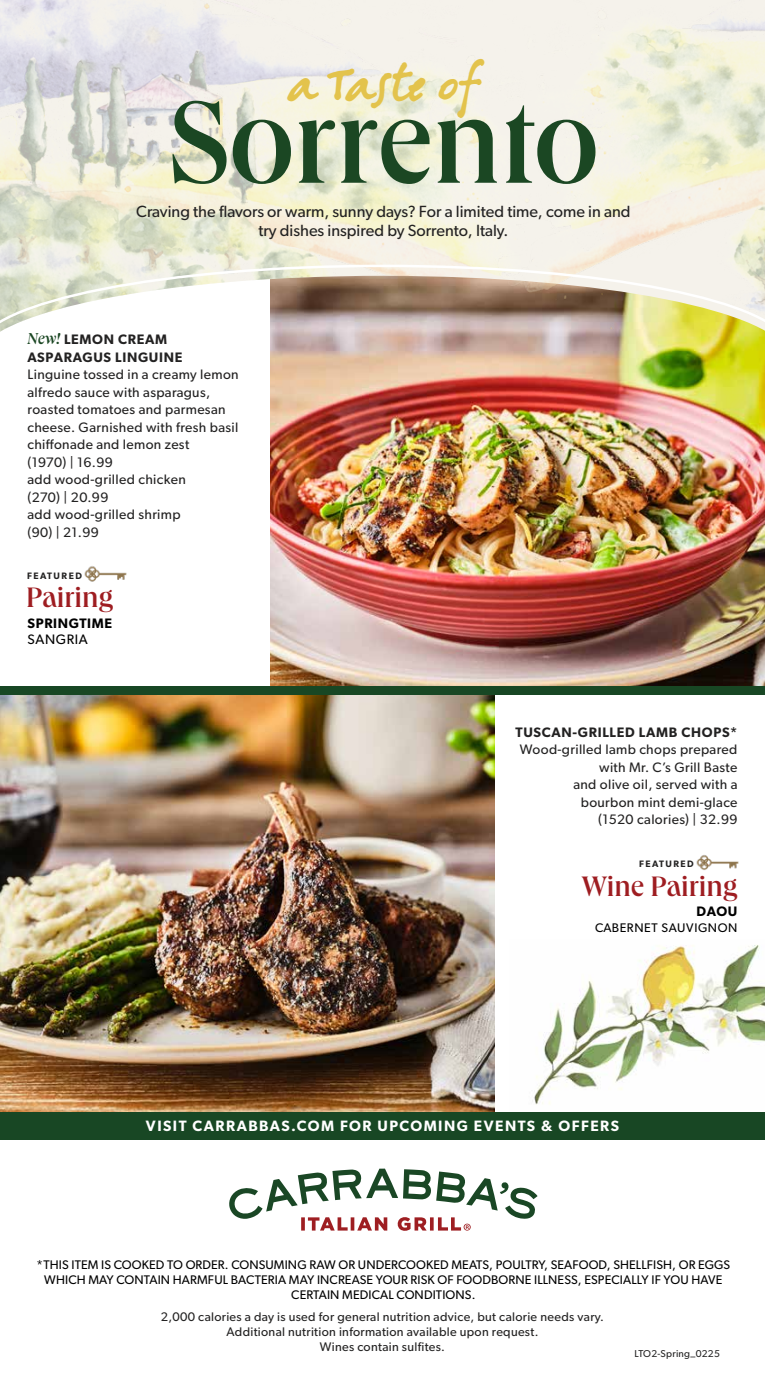
<style>
.page{position:relative;width:765px;height:1373px;background:#fff}
.page>*{position:absolute;margin:0;border:0;box-sizing:border-box;transform-origin:0 0}
.t1{font:500 120.62px "Queens";color:#1b4723}
.t2{font:44.25px "Berranger Hand ITC Std";letter-spacing:-.005em;color:#e3c34c}
.t3{font:500 29px "Queens";color:#9e1d21}
.t4{font:16.25px/18.8px "Gibson";color:#232222;text-align:center}
.t5{font:600 15px "Gibson";letter-spacing:.1em;color:#fff}
.t6{font:13.75px/17.5px "Gibson";letter-spacing:.025em;color:#232222;text-align:right}
.t7{font:600 13.75px/17.5px "Gibson";letter-spacing:.05em;color:#232222}
.t8{font:600 13.75px "Gibson";letter-spacing:.05em;color:#000}
.t9{font:13.75px "Gibson";letter-spacing:.05em;color:#000}
.t10{font:12.5px/15px "Gibson";letter-spacing:.01em;color:#000;text-align:center}
.t11{font:12.5px/15px "Gibson";letter-spacing:.025em;color:#232222;text-align:center}
.t12{font:12.5px "Gibson";letter-spacing:.05em;color:#000}
.t13{font:10px "Gibson";letter-spacing:.025em;color:#232222}
.t14{font:600 9.38px "Gibson";letter-spacing:.16em;color:#232222}
.s1{font-family:"Queens";font-weight:500;font-style:italic;font-size:16.25px;color:#1b4723}
</style>
<div class="page">
<img style="left:0;top:694px;width:495px;height:418px">
<img style="left:270px;top:356px;width:495px;height:330px">
<img style="left:696px;top:855px;width:43px;height:15px">
<img style="left:534px;top:945px;width:231px;height:160px">
<div style="left:0;top:1112px;width:765px;height:28px;background:#184724"></div>
<div style="left:0;top:686px;width:765px;height:8px;background:#184724"></div>
<img style="left:84px;top:566px;width:43px;height:16px">
<svg style="left:270px;top:348px;width:495px;height:8px;background:#cdbb87"></svg>
<svg style="left:0;top:0;width:765px;height:348px;background:#e7e4d5"></svg>
<svg style="left:229px;top:1168px;width:309px;height:63px"></svg>
<h2 class="t2" style="left:287px;top:53px;width:195px">a Taste of</h2>
<h1 class="t1" style="left:168px;top:65px;width:432px">Sorrento</h1>
<p class="t4" style="left:136px;top:202px;width:496px">Craving the flavors or warm, sunny days? For a limited time, come in and try dishes inspired by Sorrento, Italy.</p>
<p class="t7" style="left:27px;top:330px;width:156px"><span class="s1">New!</span> LEMON CREAM<br>ASPARAGUS LINGUINE</p>
<p class="t6" style="left:27px;top:366px;width:213px;text-align:left">Linguine tossed in a creamy lemon alfredo sauce with asparagus, roasted tomatoes and parmesan cheese. Garnished with fresh basil chiffonade and lemon zest<br>(1970) | 16.99<br>add wood-grilled chicken<br>(270) | 20.99<br>add wood-grilled shrimp<br>(90) | 21.99</p>
<p class="t14" style="left:27px;top:570px;width:56px">FEATURED</p>
<h3 class="t3" style="left:26px;top:579px;width:88px">Pairing</h3>
<p class="t8" style="left:27px;top:615px;width:86px">SPRINGTIME</p>
<p class="t9" style="left:27px;top:631px;width:62px">SANGRIA</p>
<p class="t7" style="left:516px;top:723px;width:223px">TUSCAN-GRILLED LAMB CHOPS*</p>
<p class="t6" style="left:520px;top:740px;width:219px">Wood-grilled lamb chops prepared with Mr. C’s Grill Baste<br>and olive oil, served with a bourbon mint demi-glace<br>(1520 calories) | 32.99</p>
<p class="t14" style="left:639px;top:858px;width:56px">FEATURED</p>
<h3 class="t3" style="left:582px;top:867px;width:157px">Wine Pairing</h3>
<p class="t8" style="left:697px;top:903px;width:42px">DAOU</p>
<p class="t12" style="left:595px;top:920px;width:144px">CABERNET SAUVIGNON</p>
<p class="t5" style="left:146px;top:1117px;width:475px">VISIT CARRABBAS.COM FOR UPCOMING EVENTS &amp; OFFERS</p>
<p class="t10" style="left:37px;top:1257px;width:695px">*THIS ITEM IS COOKED TO ORDER. CONSUMING RAW OR UNDERCOOKED MEATS, POULTRY, SEAFOOD, SHELLFISH, OR EGGS<br>WHICH MAY CONTAIN HARMFUL BACTERIA MAY INCREASE YOUR RISK OF FOODBORNE ILLNESS, ESPECIALLY IF YOU HAVE<br>CERTAIN MEDICAL CONDITIONS.</p>
<p class="t11" style="left:161px;top:1308px;width:445px">2,000 calories a day is used for general nutrition advice, but calorie needs vary.<br>Additional nutrition information available upon request.<br>Wines contain sulfites.</p>
<p class="t13" style="left:635px;top:1347px;width:87px">LTO2-Spring_0225</p>
</div>
